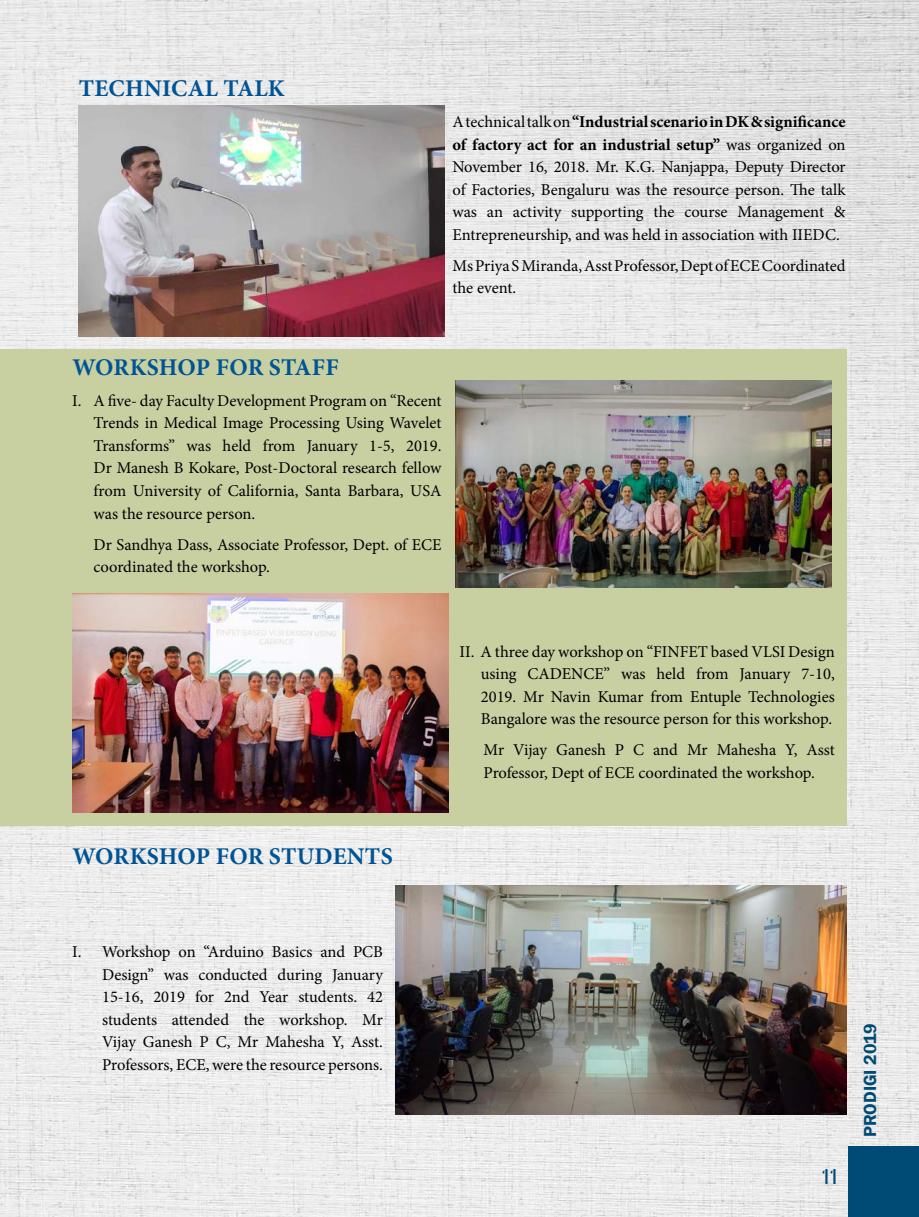
<style>
.page{position:relative;width:919px;height:1217px;background:#fff}
.page>*{position:absolute;margin:0;border:0;box-sizing:border-box;transform-origin:0 0}
.t1{font:700 24px "Minion Pro";letter-spacing:.01em;color:#005496}
.t2{font:21px "Anita Semi square";color:#004a76}
.t3{font:600 18px "Franklin Gothic";color:#004a76}
.t4{font:16.5px/22.5px "Minion Pro";letter-spacing:-.005em;color:#000;text-align:justify}
.s1{font-weight:700}
</style>
<div class="page">
<img style="left:0;top:0;width:918px;height:1216px">
<div style="left:848px;top:1146px;width:70px;height:70px;background:#004a76"></div>
<div style="left:0;top:349px;width:846px;height:476px;background:#c8cfa1"></div>
<img style="left:79px;top:105px;width:365px;height:231px">
<img style="left:455px;top:381px;width:376px;height:206px">
<img style="left:72px;top:593px;width:376px;height:219px">
<img style="left:396px;top:884px;width:450px;height:230px">
<h1 class="t1" style="left:79px;top:72px;width:207px">TECHNICAL TALK</h1>
<p class="t4" style="left:452px;top:111px;width:395px">A technical talk on <span class="s1">“Industrial scenario in DK &amp; significance of factory act for an industrial setup”</span> was organized on November 16, 2018. Mr. K.G. Nanjappa, Deputy Director of Factories, Bengaluru was the resource person. The talk was an activity supporting the course Management &amp; Entrepreneurship, and was held in association with IIEDC.</p>
<p class="t4" style="left:452px;top:254px;width:394px">Ms Priya S Miranda, Asst Professor, Dept of ECE Coordinated the event.</p>
<h1 class="t1" style="left:72px;top:350px;width:268px">WORKSHOP FOR STAFF</h1>
<p class="t4" style="left:94px;top:389px;width:349px;text-indent:-21px">I. A five- day Faculty Development Program on “Recent Trends in Medical Image Processing Using Wavelet Transforms” was held from January 1-5, 2019.<br>Dr Manesh B Kokare, Post-Doctoral research fellow from University of California, Santa Barbara, USA was the resource person.</p>
<p class="t4" style="left:94px;top:533px;width:349px">Dr Sandhya Dass, Associate Professor, Dept. of ECE coordinated the workshop.</p>
<h1 class="t1" style="left:72px;top:839px;width:322px">WORKSHOP FOR STUDENTS</h1>
<p class="t4" style="left:481px;top:640px;width:355px;text-indent:-21px">II. A three day workshop on “FINFET based VLSI Design using CADENCE” was held from January 7-10, 2019. Mr Navin Kumar from Entuple Technologies Bangalore was the resource person for this workshop.</p>
<p class="t4" style="left:483px;top:738px;width:352px">Mr Vijay Ganesh P C and Mr Mahesha Y, Asst<br>Professor, Dept of ECE coordinated the workshop.</p>
<p class="t4" style="left:102px;top:940px;width:282px;text-indent:-30px">I. Workshop on “Arduino Basics and PCB Design” was conducted during January 15-16, 2019 for 2nd Year students. 42 students attended the workshop. Mr Vijay Ganesh P C, Mr Mahesha Y, Asst.<br>Professors, ECE, were the resource persons.</p>
<p class="t2" style="left:822px;top:1162px;width:18px">11</p>
<p class="t3" style="left:859px;top:1136px;width:116px;rotate:-90deg">PRODIGI 2019</p>
</div>
